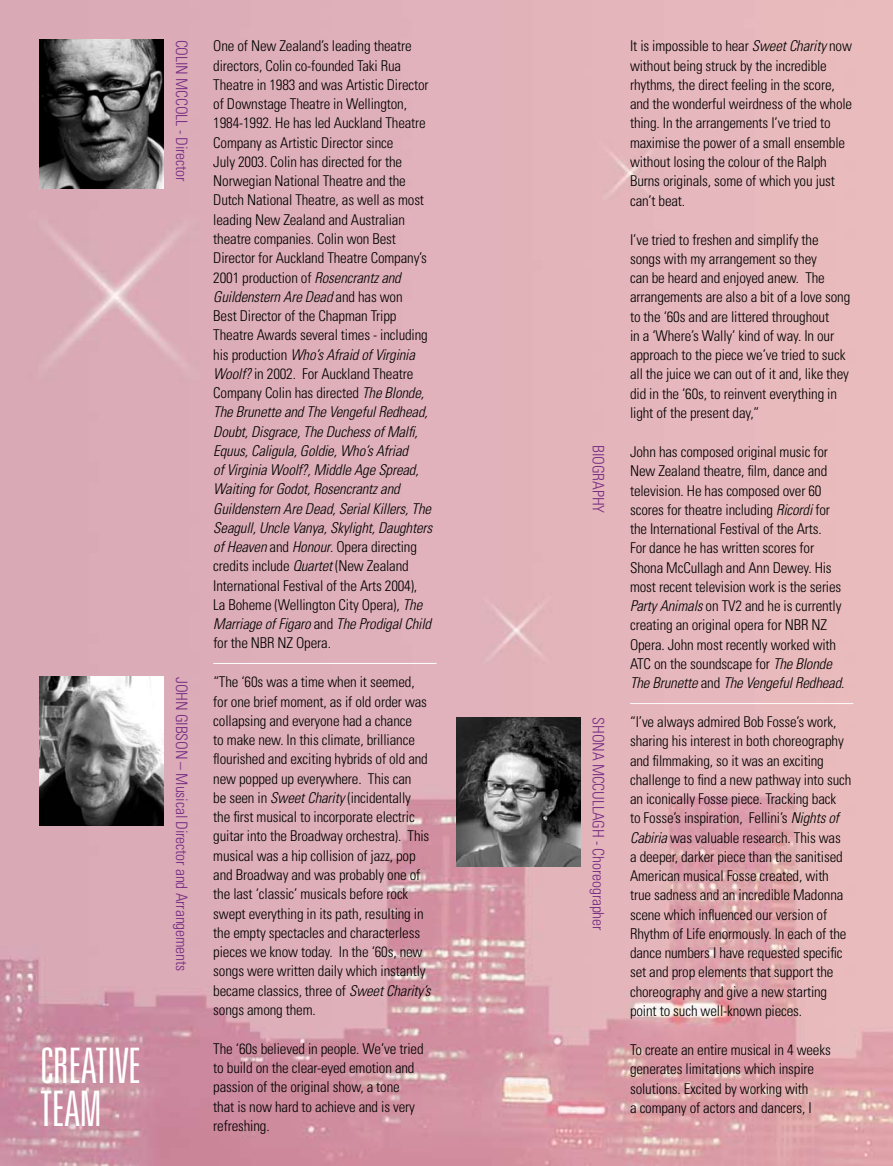
<style>
.page{position:relative;width:893px;height:1166px;background:#fff}
.page>*{position:absolute;margin:0;border:0;box-sizing:border-box;transform-origin:0 0}
.t1{font:300 ultra-condensed 49px/43.6px "Univers";letter-spacing:-.01em;color:#fff}
.t2{font:300 condensed 15.75px "Univers";letter-spacing:-.01em;color:#772c83}
.t3{font:300 condensed 14.88px/19.2px "Univers";letter-spacing:-.01em;color:#000}
.s1{font-style:italic}
</style>
<div class="page">
<img style="left:0;top:0;width:893px;height:1166px">
<img style="left:40px;top:40px;width:124px;height:149px">
<img style="left:40px;top:677px;width:124px;height:148px">
<img style="left:456px;top:717px;width:124px;height:149px">
<hr style="left:213px;top:663px;width:224px;height:1px;background:#fff">
<hr style="left:630px;top:703px;width:223px;height:1px;background:#fff">
<h1 class="t1" style="left:40px;top:1042px;width:103px">CREATIVE<br>TEAM</h1>
<p class="t2" style="left:191px;top:40px;width:143px;rotate:90deg">COLIN MCCOLL - Director</p>
<p class="t2" style="left:191px;top:677px;width:296px;rotate:90deg">JOHN GIBSON – Musical Director and Arrangements</p>
<p class="t3" style="left:213px;top:37px;width:220px">One of New Zealand’s leading theatre directors, Colin co-founded Taki Rua Theatre in 1983 and was Artistic Director of Downstage Theatre in Wellington, 1984-1992. He has led Auckland Theatre Company as Artistic Director since<br>July 2003. Colin has directed for the Norwegian National Theatre and the Dutch National Theatre, as well as most leading New Zealand and Australian theatre companies. Colin won Best Director for Auckland Theatre Company’s 2001 production of <span class="s1">Rosencrantz and Guildenstern Are Dead</span> and has won<br>Best Director of the Chapman Tripp Theatre Awards several times - including his production <span class="s1">Who’s Afraid of Virginia Woolf?</span> in 2002. For Auckland Theatre Company Colin has directed <span class="s1">The Blonde, The Brunette and The Vengeful Redhead, Doubt, Disgrace, The Duchess of Malfi, Equus, Caligula, Goldie, Who’s Afriad<br>of Virginia Woolf?, Middle Age Spread, Waiting for Godot, Rosencrantz and Guildenstern Are Dead, Serial Killers, The Seagull, Uncle Vanya, Skylight, Daughters of Heaven</span> and <span class="s1">Honour</span>. Opera directing credits include <span class="s1">Quartet</span> (New Zealand<br>I nternational Festival of the Arts 2004), La Boheme (Wellington City Opera), <span class="s1">The Marriage of Figaro</span> and <span class="s1">The Prodigal Child </span>for the NBR NZ Opera.</p>
<p class="t3" style="left:213px;top:672px;width:219px">“The ‘60s was a time when it seemed, for one brief moment, as if old order was collapsing and everyone had a chance<br>to make new. I n this climate, brilliance flourished and exciting hybrids of old and new popped up everywhere. This can<br>be seen in <span class="s1">Sweet Charity</span> (incidentally the first musical to incorporate electric guitar into the Broadway orchestra). This musical was a hip collision of jazz, pop and Broadway and was probably one of the last ‘classic’ musicals before rock swept everything in its path, resulting in the empty spectacles and characterless pieces we know today. I n the ‘60s, new songs were written daily which instantly became classics, three of <span class="s1">Sweet Charity’s </span>songs among them.</p>
<p class="t3" style="left:213px;top:1039px;width:212px">The ‘60s believed in people. We’ve tried to build on the clear-eyed emotion and passion of the original show, a tone that is now hard to achieve and is very refreshing.</p>
<p class="t2" style="left:608px;top:445px;width:69px;rotate:90deg">BIOGRAPHY</p>
<p class="t2" style="left:608px;top:717px;width:215px;rotate:90deg">SHONA MCCULLAGH - Choreographer</p>
<p class="t3" style="left:630px;top:37px;width:224px">It is impossible to hear <span class="s1">Sweet Charity</span> now without being struck by the incredible rhythms, the direct feeling in the score, and the wonderful weirdness of the whole thing. I n the arrangements I ’ve tried to maximise the power of a small ensemble without losing the colour of the Ralph Burns originals, some of which you just can’t beat.</p>
<p class="t3" style="left:630px;top:230px;width:222px">I ’ve tried to freshen and simplify the songs with my arrangement so they<br>can be heard and enjoyed anew. The arrangements are also a bit of a love song to the ‘60s and are littered throughout<br>in a ‘Where’s Wally’ kind of way. I n our approach to the piece we’ve tried to suck all the juice we can out of it and, like they did in the ‘60s, to reinvent everything in light of the present day,”</p>
<p class="t3" style="left:630px;top:442px;width:216px">John has composed original music for New Zealand theatre, film, dance and television. He has composed over 60 scores for theatre including <span class="s1">Ricordi</span> for the I nternational Festival of the Arts.<br>For dance he has written scores for Shona McCullagh and Ann Dewey. His most recent television work is the series <span class="s1">Party Animals</span> on TV2 and he is currently creating an original opera for NBR NZ Opera. John most recently worked with ATC on the soundscape for <span class="s1">The Blonde The Brunette</span> and <span class="s1">The Vengeful Redhead</span>.</p>
<p class="t3" style="left:630px;top:712px;width:223px">“I ’ve always admired Bob Fosse’s work, sharing his interest in both choreography and filmmaking, so it was an exciting challenge to find a new pathway into such an iconically Fosse piece. Tracking back<br>to Fosse’s inspiration, Fellini’s <span class="s1">Nights of Cabiria</span> was valuable research. This was<br>a deeper, darker piece than the sanitised American musical Fosse created, with true sadness and an incredible Madonna scene which influenced our version of Rhythm of Life enormously. I n each of the dance numbers I have requested specific set and prop elements that support the choreography and give a new starting point to such well-known pieces.</p>
<p class="t3" style="left:630px;top:1040px;width:202px">To create an entire musical in 4 weeks generates limitations which inspire solutions. Excited by working with<br>a company of actors and dancers, I</p>
</div>
